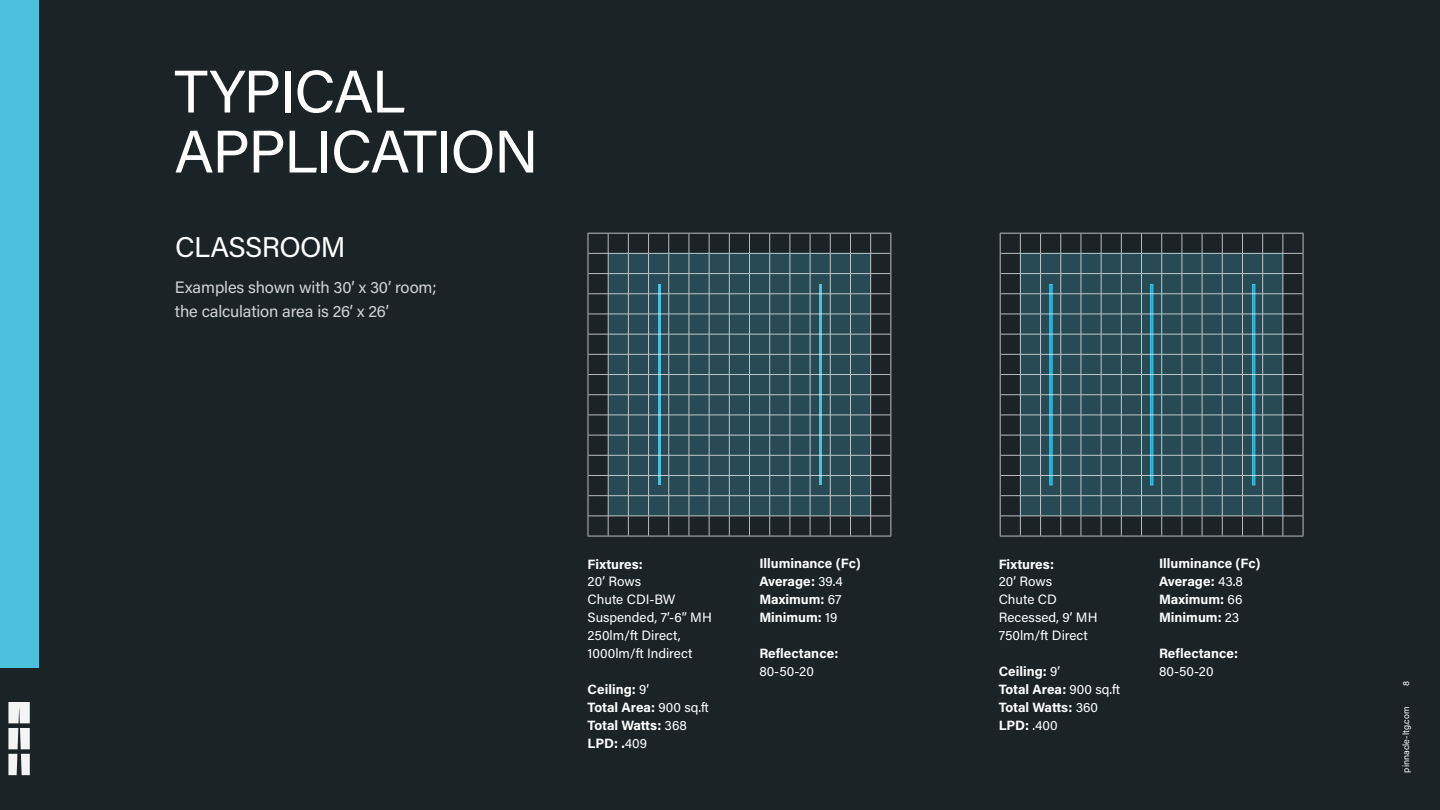
<style>
.page{position:relative;width:1440px;height:810px;background:#1b2327}
.page>*{position:absolute;margin:0;border:0;box-sizing:border-box;transform-origin:0 0}
.t1{font:60px/60px "Acumin Pro";letter-spacing:-.03em;color:#fff}
.t2{font:28.5px "Acumin Pro";letter-spacing:-.025em;color:#fff}
.t3{font:16.5px/24px "Acumin Pro";letter-spacing:-.01em;color:#d1d3d4}
.Bullets_18_pt_copy{font:700 13.5px/18px "Acumin Pro";color:#fff}
.Bullets_18_pt_copy-2{font:13.5px/18px "Acumin Pro";color:#fff}
.t4{font:9px "Acumin Pro";color:#fff}
.s1{font-weight:400}
</style>
<div class="page">
<div style="left:0;top:0;width:38px;height:668px;background:#4cc1de"></div>
<svg style="left:588px;top:233px;width:304px;height:304px"></svg>
<svg style="left:1000px;top:233px;width:304px;height:304px"></svg>
<svg style="left:8px;top:702px;width:22px;height:73px"></svg>
<p class="t1" style="left:174px;top:59px;width:366px">TYPICAL<br>APPLICATION</p>
<p class="t2" style="left:175px;top:227px;width:172px">CLASSROOM</p>
<p class="t3" style="left:175px;top:274px;width:263px">Examples shown with 30’ x 30’ room; the calculation area is 26’ x 26’</p>
<p class="Bullets_18_pt_copy" style="left:588px;top:554px;width:57px">Fixtures:</p>
<p class="Bullets_18_pt_copy-2" style="left:588px;top:572px;width:55px">20’ Rows</p>
<p class="Bullets_18_pt_copy-2" style="left:588px;top:590px;width:89px">Chute CDI-BW</p>
<p class="Bullets_18_pt_copy-2" style="left:588px;top:608px;width:126px">Suspended, 7’-6” MH</p>
<p class="Bullets_18_pt_copy-2" style="left:588px;top:626px;width:106px">250lm/ft Direct,<br>1000lm/ft Indirect</p>
<p class="Bullets_18_pt_copy" style="left:588px;top:680px;width:63px">Ceiling: <span class="s1">9’</span></p>
<p class="Bullets_18_pt_copy" style="left:588px;top:698px;width:123px">Total Area: <span class="s1">900 sq.ft</span></p>
<p class="Bullets_18_pt_copy" style="left:588px;top:716px;width:101px">Total Watts: <span class="s1">368</span></p>
<p class="Bullets_18_pt_copy" style="left:588px;top:734px;width:61px">LPD: .<span class="s1">409</span></p>
<p class="Bullets_18_pt_copy" style="left:759px;top:554px;width:103px">Illuminance (Fc)</p>
<p class="Bullets_18_pt_copy" style="left:759px;top:572px;width:85px">Average: <span class="s1">39.4</span></p>
<p class="Bullets_18_pt_copy" style="left:759px;top:590px;width:84px">Maximum: <span class="s1">67</span></p>
<p class="Bullets_18_pt_copy" style="left:759px;top:608px;width:80px">Minimum: <span class="s1">19</span></p>
<p class="Bullets_18_pt_copy" style="left:759px;top:644px;width:81px">Reflectance:<br><span class="s1">80-50-20</span></p>
<p class="Bullets_18_pt_copy" style="left:999px;top:554px;width:57px">Fixtures:</p>
<p class="Bullets_18_pt_copy-2" style="left:999px;top:572px;width:55px">20’ Rows</p>
<p class="Bullets_18_pt_copy-2" style="left:999px;top:590px;width:60px">Chute CD</p>
<p class="Bullets_18_pt_copy-2" style="left:999px;top:608px;width:100px">Recessed, 9’ MH</p>
<p class="Bullets_18_pt_copy-2" style="left:999px;top:626px;width:91px">750lm/ft Direct</p>
<p class="Bullets_18_pt_copy" style="left:999px;top:662px;width:63px">Ceiling: <span class="s1">9’</span></p>
<p class="Bullets_18_pt_copy" style="left:999px;top:680px;width:123px">Total Area: <span class="s1">900 sq.ft</span></p>
<p class="Bullets_18_pt_copy" style="left:999px;top:698px;width:101px">Total Watts: <span class="s1">360</span></p>
<p class="Bullets_18_pt_copy" style="left:999px;top:716px;width:61px">LPD: <span class="s1">.400</span></p>
<p class="Bullets_18_pt_copy" style="left:1159px;top:554px;width:103px">Illuminance (Fc)</p>
<p class="Bullets_18_pt_copy" style="left:1159px;top:572px;width:85px">Average: <span class="s1">43.8</span></p>
<p class="Bullets_18_pt_copy" style="left:1159px;top:590px;width:85px">Maximum: <span class="s1">66</span></p>
<p class="Bullets_18_pt_copy" style="left:1159px;top:608px;width:82px">Minimum: <span class="s1">23</span></p>
<p class="Bullets_18_pt_copy" style="left:1159px;top:644px;width:81px">Reflectance:<br><span class="s1">80-50-20</span></p>
<p class="t4" style="left:1400px;top:686px;width:6px;rotate:-90deg">8</p>
<p class="t4" style="left:1400px;top:772px;width:68px;rotate:-90deg">pinnacle-ltg.com</p>
</div>
